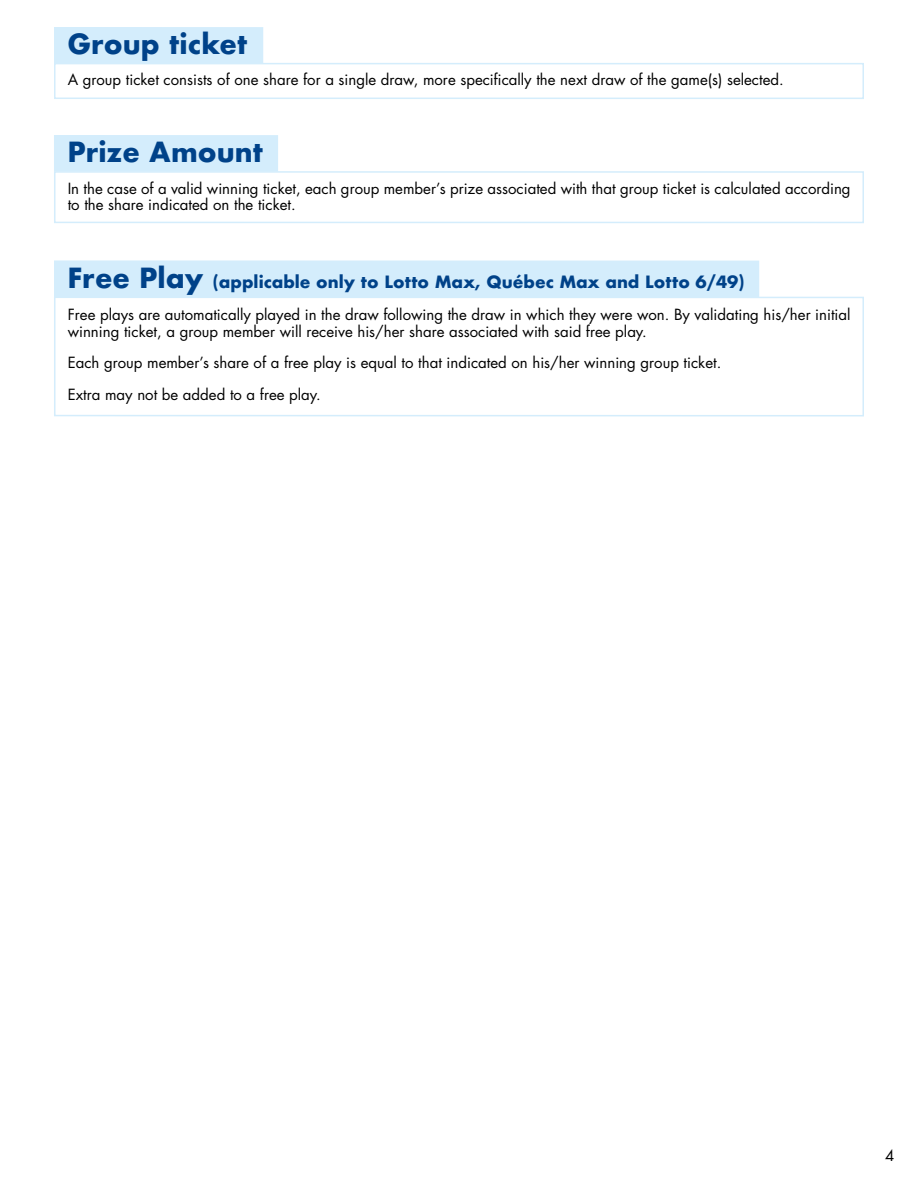
<style>
.page{position:relative;width:918px;height:1188px;background:#fff}
.page>*{position:absolute;margin:0;border:0;box-sizing:border-box;transform-origin:0 0}
.t1{font:700 27px "Futura";color:#004289}
.t2{font:700 16.5px "Futura";color:#004289}
.t3{font:15px/16.5px "Futura";color:#000}
.s1{font-size:27px}
</style>
<div class="page">
<div style="left:54px;top:171px;width:810px;height:52px;border:2px solid #d4edfc"></div>
<div style="left:54px;top:135px;width:224px;height:37px;background:#d4edfc"></div>
<div style="left:54px;top:297px;width:810px;height:119px;border:2px solid #d4edfc"></div>
<div style="left:54px;top:260px;width:705px;height:37px;background:#d4edfc"></div>
<div style="left:54px;top:63px;width:810px;height:36px;border:2px solid #d4edfc"></div>
<div style="left:54px;top:27px;width:209px;height:37px;background:#d4edfc"></div>
<h1 class="t1" style="left:68px;top:24px;width:181px">Group ticket</h1>
<p class="t3" style="left:68px;top:71px;width:718px">A group ticket consists of one share for a single draw, more specifically the next draw of the game(s) selected.</p>
<h1 class="t1" style="left:68px;top:132px;width:197px">Prize Amount</h1>
<p class="t3" style="left:68px;top:180px;width:784px">In the case of a valid winning ticket, each group member’s prize associated with that group ticket is calculated according to the share indicated on the ticket.</p>
<p class="t2" style="left:68px;top:270px;width:679px"><span class="s1">Free Play</span> (applicable only to Lotto Max, Québec Max and Lotto 6/49)</p>
<p class="t3" style="left:68px;top:306px;width:784px">Free plays are automatically played in the draw following the draw in which they were won. By validating his/her initial winning ticket, a group member will receive his/her share associated with said free play.</p>
<p class="t3" style="left:68px;top:347px;width:655px;line-height:31.5px">Each group member’s share of a free play is equal to that indicated on his/her winning group ticket.<br>Extra may not be added to a free play.</p>
<p class="t3" style="left:885px;top:1147px;width:11px">4</p>
</div>
